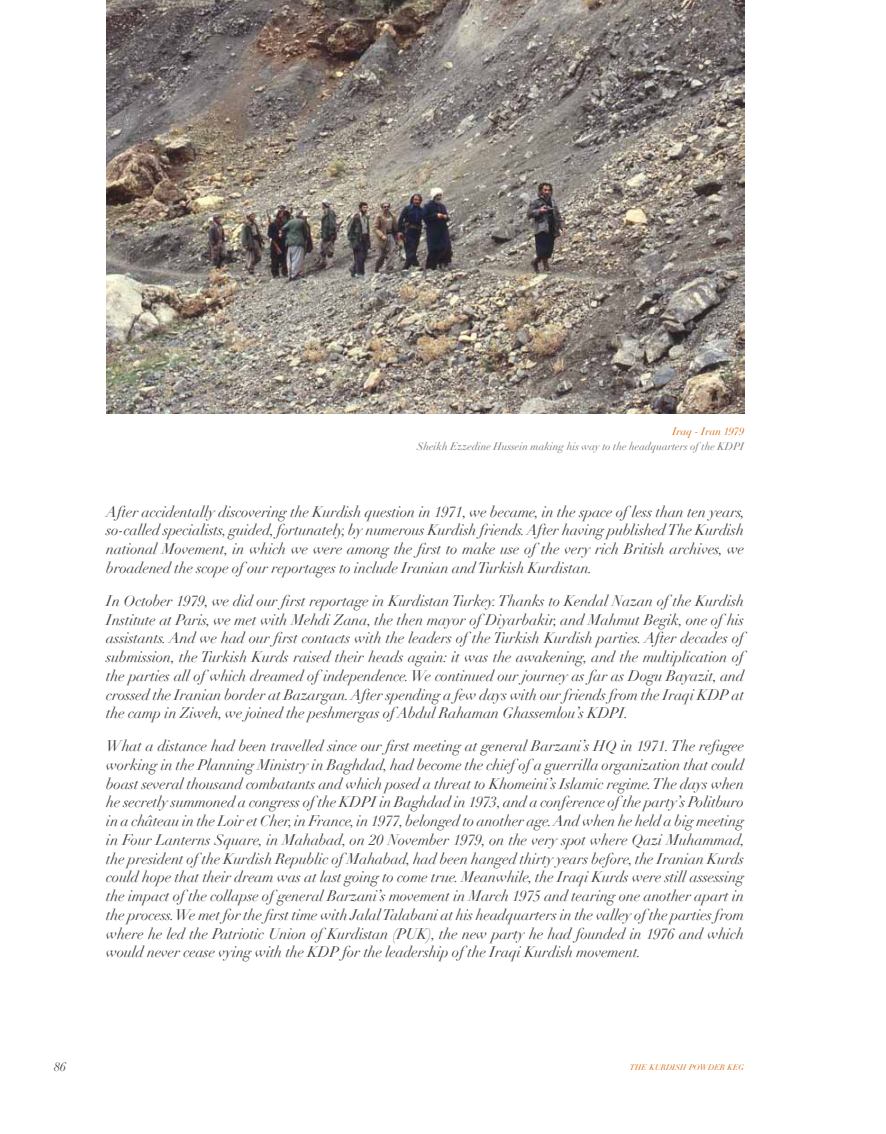
<style>
.page{position:relative;width:886px;height:1134px;background:#fff}
.page>*{position:absolute;margin:0;border:0;box-sizing:border-box;transform-origin:0 0}
.t1{font:italic 15px/18.8px "Didot";letter-spacing:-.01em;color:#3e3d40;text-align:justify}
.t2{font:italic 12.5px "Didot";color:#3e3d40}
.t3{font:italic 10.62px "Didot";color:#707172}
.t4{font:italic 10.62px "Didot";color:#d8650b}
.t5{font:italic 7.88px "Didot";color:#d8650b}
</style>
<div class="page">
<img style="left:107px;top:0;width:637px;height:414px">
<p class="t4" style="left:672px;top:425px;width:73px">Iraq - Iran 1979</p>
<p class="t3" style="left:417px;top:440px;width:329px">Sheikh Ezzedine Hussein making his way to the headquarters ofthe KDPI</p>
<p class="t1" style="left:106px;top:502px;width:640px">After accidentally discovering the Kurdish question in 1971, we became, in the space ofless than ten years, so-called specialists, guided, fortunately, by numerous Kurdish friends. After having published The Kurdish national Movement, in which we were among the first to make use ofthe very rich British archives, we broadened the scope ofour reportages to include Iranian and Turkish Kurdistan.</p>
<p class="t1" style="left:106px;top:591px;width:644px;text-align:left">In October 1979, we did our first reportage in Kurdistan Turkey. Thanks to Kendal Nazan ofthe Kurdish Institute at Paris, we met with Mehdi Zana, the then mayor ofDiyarbakir, and Mahmut Begik, one ofhis assistants. And we had our first contacts with the leaders ofthe Turkish Kurdish parties. After decades of submission, the Turkish Kurds raised their heads again: it was the awakening, and the multiplication of the parties all ofwhich dreamed ofindependence. We continued our journey as far as Dogu Bayazit, and crossed the Iranian border at Bazargan. After spending a few days with our friends from the Iraqi KDP at the camp in Ziweh, we joined the peshmergas ofAbdul Rahaman Ghassemlou’s KDPI.</p>
<p class="t1" style="left:106px;top:737px;width:640px">What a distance had been travelled since our first meeting at general Barzani’s HQ in 1971. The refugee working in the Planning Ministry in Baghdad, had become the chiefofa guerrilla organization that could boast several thousand combatants and which posed a threat to Khomeini’s Islamic regime. The days when he secretly summoned a congress ofthe KDPI in Baghdad in 1973, and a conference ofthe party’s Politburo in a château in the Loir et Cher, in France, in 1977, belonged to another age. And when he held a big meeting in Four Lanterns Square, in Mahabad, on 20 November 1979, on the very spot where Qazi Muhammad, the president ofthe Kurdish Republic ofMahabad, had been hanged thirty years before, the Iranian Kurds could hope that their dream was at last going to come true. Meanwhile, the Iraqi Kurds were still assessing the impact ofthe collapse ofgeneral Barzani’s movement in March 1975 and tearing one another apart in the process. We met for the first time with Jalal Talabani at his headquarters in the valley ofthe parties from where he led the Patriotic Union ofKurdistan (PUK), the new party he had founded in 1976 and which would never cease vying with the KDP for the leadership ofthe Iraqi Kurdish movement.</p>
<p class="t2" style="left:54px;top:1059px;width:14px">86</p>
<p class="t5" style="left:630px;top:1063px;width:116px">THE KURDISH POWDER KEG</p>
</div>
